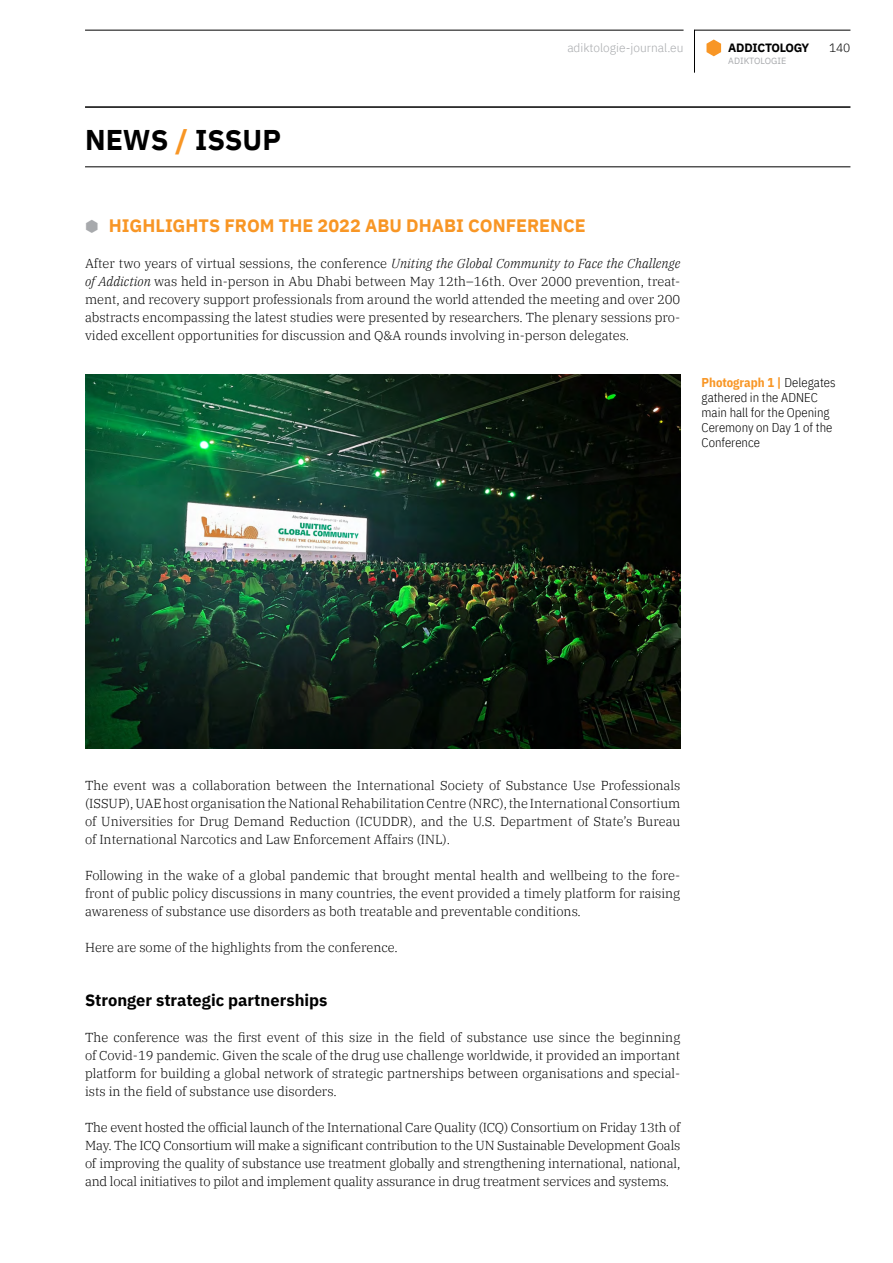
<style>
.page{position:relative;width:893px;height:1263px;background:#fff}
.page>*{position:absolute;margin:0;border:0;box-sizing:border-box;transform-origin:0 0}
.book_review{font:700 28.5px "IBM Plex Sans";color:#000}
.t1{font:700 18px "IBM Plex Sans";color:#f89625}
.headline_3{font:700 16.5px "IBM Plex Sans";color:#000}
.text{font:300 13.05px/18px "IBM Plex Serif";color:#000;text-align:justify}
.t2{font:300 12.75px/15px "IBM Plex Sans Cond";color:#000}
.t3{font:300 12px "IBM Plex Sans";color:#a7a9ac}
.t4{font:700 12px "IBM Plex Sans";letter-spacing:-.02em;color:#000}
.t5{font:300 12px "IBM Plex Sans";color:#000}
.t6{font:9px "IBM Plex Sans";color:#a7a9ac}
.s1{color:#f89625}
.s2{font-family:"Hexa";font-size:19.2px;color:#a7a9ac}
.s3{font-style:italic}
.s4{font-weight:700;color:#f89625}
</style>
<div class="page">
<svg style="left:706px;top:39px;width:15px;height:17px"></svg>
<hr style="left:85px;top:106px;width:765px;height:2px;background:#000">
<hr style="left:85px;top:166px;width:765px;height:1px;background:#000">
<img style="left:85px;top:374px;width:595px;height:374px">
<hr style="left:694px;top:30px;width:1px;height:43px;background:#000">
<hr style="left:694px;top:30px;width:156px;height:1px;background:#000">
<hr style="left:85px;top:30px;width:598px;height:1px;background:#000">
<div style="left:694px;top:38px;width:12px;height:21px;background:#fff"></div>
<p class="book_review" style="left:85px;top:118px;width:197px">NEWS <span class="s1">/</span> ISSUP</p>
<p class="t3" style="left:567px;top:39px;width:118px">adiktologie-journal.eu</p>
<p class="t4" style="left:728px;top:38px;width:83px">ADDICTOLOGY</p>
<p class="t5" style="left:829px;top:39px;width:23px">140</p>
<p class="t6" style="left:728px;top:54px;width:59px">ADIKTOLOGIE</p>
<p class="t1" style="left:85px;top:212px;width:502px"><span class="s2">B</span> HIGHLIGHTS FROM THE 2022 ABU DHABI CONFERENCE</p>
<p class="text" style="left:85px;top:254px;width:597px">After two years of virtual sessions, the conference <span class="s3">Uniting the Global Community to Face the Challenge of Addiction</span> was held in-person in Abu Dhabi between May 12th–16th. Over 2000 prevention, treat&shy;ment, and recovery support professionals from around the world attended the meeting and over 200 abstracts encompassing the latest studies were presented by researchers. The plenary sessions pro&shy;vided excellent opportunities for discussion and Q&amp;A rounds involving in-person delegates.</p>
<p class="t2" style="left:702px;top:374px;width:135px"><span class="s4">Photograph 1 |</span> Delegates gathered in the ADNEC main hall for the Opening<br>Ceremony on Day 1 of the<br>Conference</p>
<p class="text" style="left:85px;top:776px;width:597px">The event was a collaboration between the International Society of Substance Use Professionals (ISSUP), UAE host organisation the National Rehabilitation Centre (NRC), the International Consortium of Universities for Drug Demand Reduction (ICUDDR), and the U.S. Department of State’s Bureau of International Narcotics and Law Enforcement Affairs (INL).</p>
<p class="text" style="left:85px;top:866px;width:597px">Following in the wake of a global pandemic that brought mental health and wellbeing to the fore&shy;front of public policy discussions in many countries, the event provided a timely platform for raising awareness of substance use disorders as both treatable and preventable conditions.</p>
<p class="text" style="left:85px;top:938px;width:314px">Here are some of the highlights from the conference.</p>
<p class="headline_3" style="left:85px;top:987px;width:244px">Stronger strategic partnerships</p>
<p class="text" style="left:85px;top:1028px;width:597px">The conference was the first event of this size in the field of substance use since the beginning of Covid-19 pandemic. Given the scale of the drug use challenge worldwide, it provided an important platform for building a global network of strategic partnerships between organisations and special&shy;ists in the field of substance use disorders.</p>
<p class="text" style="left:85px;top:1118px;width:597px">The event hosted the official launch of the International Care Quality (ICQ) Consortium on Friday 13th of May. The ICQ Consortium will make a significant contribution to the UN Sustainable Development Goals of improving the quality of substance use treatment globally and strengthening international, national, and local initiatives to pilot and implement quality assurance in drug treatment services and systems.</p>
</div>
